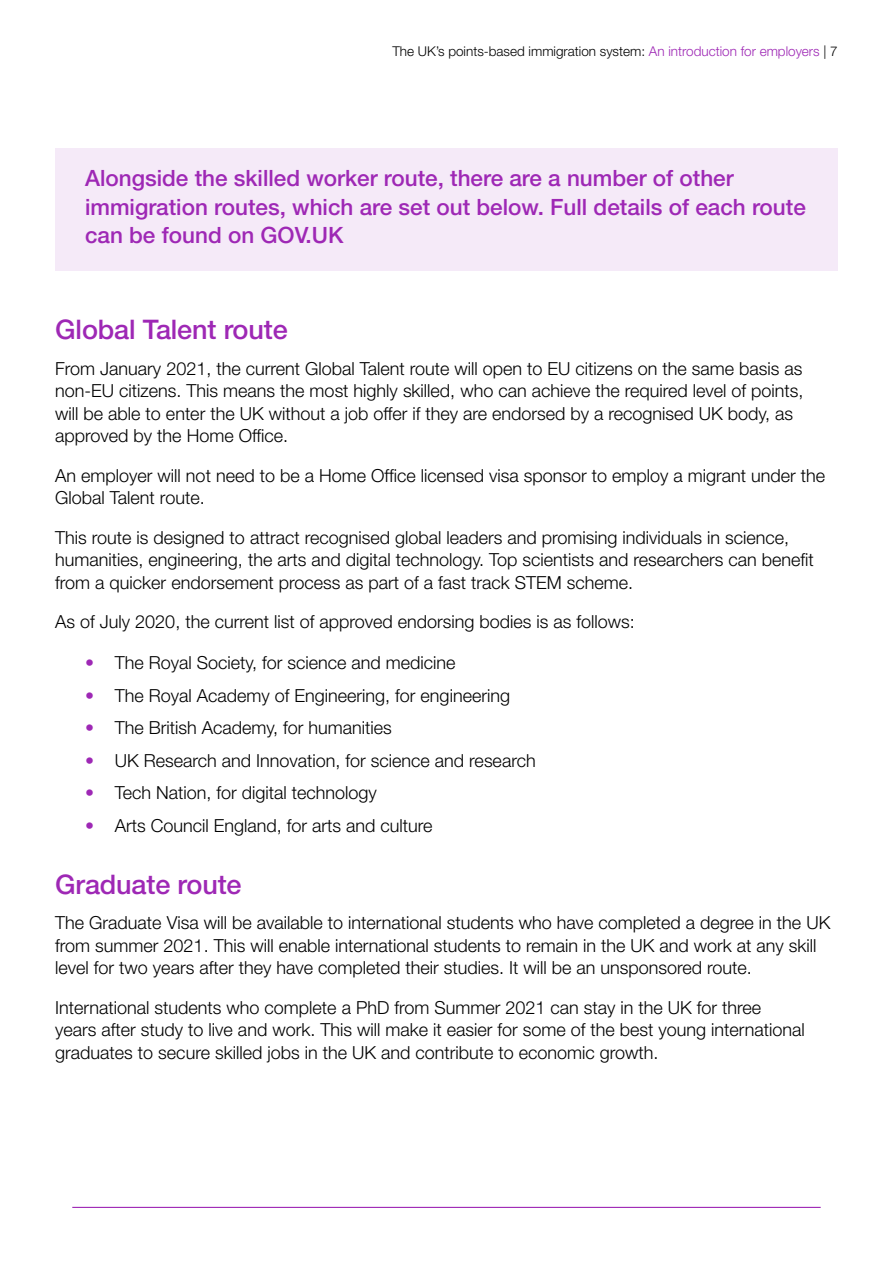
<style>
.page{position:relative;width:893px;height:1263px;background:#fff}
.page>*{position:absolute;margin:0;border:0;box-sizing:border-box;transform-origin:0 0}
.Heading_2{font:500 27px "Helvetica Neue LT Pro";letter-spacing:-.005em;color:#9e28b5}
.Shaded_Text{font:500 22.5px/28.5px "Helvetica Neue LT Pro";color:#9e28b5}
.Body_Copy{font:300 18px/22.5px "Helvetica Neue LT Pro";color:#000}
.t1{font:300 13.5px "Helvetica Neue LT Pro";color:#000}
.s1{color:#9e28b5}
.s2{font-weight:400;color:#9e28b5}
</style>
<div class="page">
<hr style="left:72px;top:1207px;width:749px;height:1px;background:#9e28b5">
<div style="left:55px;top:149px;width:783px;height:122px;background:#f5eaf8"></div>
<p class="t1" style="left:392px;top:43px;width:447px">The UK’s points-based immigration system: <span class="s1">An introduction for employers</span> | 7</p>
<p class="Shaded_Text" style="left:85px;top:164px;width:722px">Alongside the skilled worker route, there are a number of other immigration routes, which are set out below. Full details of each route can be found on GOV.UK</p>
<h2 class="Heading_2" style="left:55px;top:314px;width:234px">Global Talent route</h2>
<p class="Body_Copy" style="left:55px;top:357px;width:750px">From January 2021, the current Global Talent route will open to EU citizens on the same basis as non-EU citizens. This means the most highly skilled, who can achieve the required level of points, will be able to enter the UK without a job offer if they are endorsed by a recognised UK body, as approved by the Home Office.</p>
<p class="Body_Copy" style="left:55px;top:464px;width:771px">An employer will not need to be a Home Office licensed visa sponsor to employ a migrant under the<br>Global Talent route.</p>
<p class="Body_Copy" style="left:55px;top:526px;width:760px">This route is designed to attract recognised global leaders and promising individuals in science, humanities, engineering, the arts and digital technology. Top scientists and researchers can benefit from a quicker endorsement process as part of a fast track STEM scheme.</p>
<p class="Body_Copy" style="left:55px;top:610px;width:581px">As of July 2020, the current list of approved endorsing bodies is as follows:</p>
<p class="Body_Copy" style="left:85px;top:651px;width:372px"><span class="s2">•</span> The Royal Society, for science and medicine</p>
<p class="Body_Copy" style="left:85px;top:684px;width:426px"><span class="s2">•</span> The Royal Academy of Engineering, for engineering</p>
<p class="Body_Copy" style="left:85px;top:716px;width:308px"><span class="s2">•</span> The British Academy, for humanities</p>
<p class="Body_Copy" style="left:85px;top:749px;width:452px"><span class="s2">•</span> UK Research and Innovation, for science and research</p>
<p class="Body_Copy" style="left:85px;top:781px;width:293px"><span class="s2">•</span> Tech Nation, for digital technology</p>
<p class="Body_Copy" style="left:85px;top:814px;width:349px"><span class="s2">•</span> Arts Council England, for arts and culture</p>
<h2 class="Heading_2" style="left:55px;top:868px;width:188px">Graduate route</h2>
<p class="Body_Copy" style="left:55px;top:911px;width:776px">The Graduate Visa will be available to international students who have completed a degree in the UK from summer 2021. This will enable international students to remain in the UK and work at any skill level for two years after they have completed their studies. It will be an unsponsored route.</p>
<p class="Body_Copy" style="left:55px;top:996px;width:751px">International students who complete a PhD from Summer 2021 can stay in the UK for three years after study to live and work. This will make it easier for some of the best young international graduates to secure skilled jobs in the UK and contribute to economic growth.</p>
</div>
